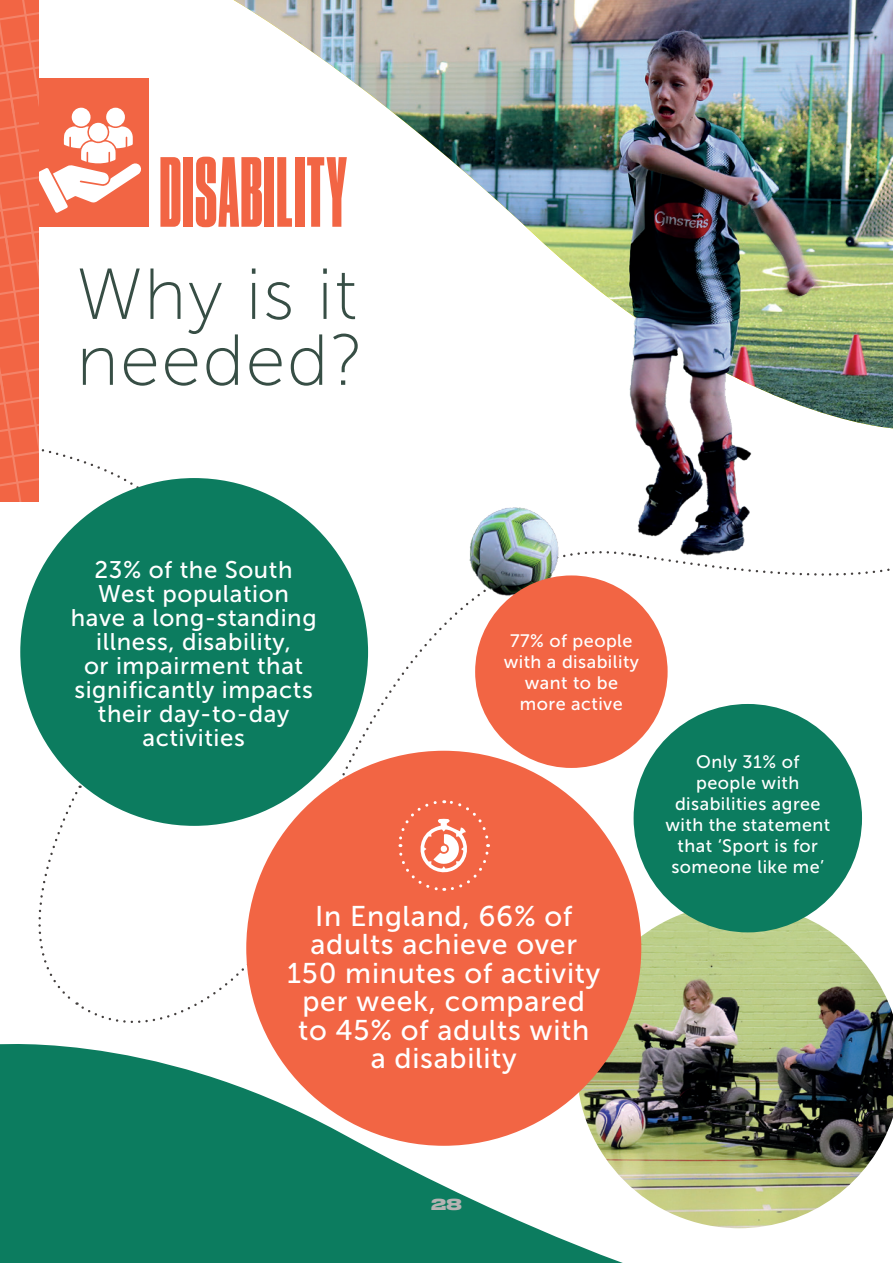
<style>
.page{position:relative;width:893px;height:1263px;background:#fff}
.page>*{position:absolute;margin:0;border:0;box-sizing:border-box;transform-origin:0 0}
.t1{font:93.6px "Druk X Condensed Super";letter-spacing:.02em;color:#f26544}
.t2{font:72px/65.8px "Museo Sans 100";letter-spacing:.02em;color:#374e45}
.t3{font:28.5px/28.5px "Museo Sans 500";letter-spacing:.025em;color:#fff;text-align:center}
.t4{font:24px/24px "Museo Sans 500";letter-spacing:.025em;color:#fff;text-align:center}
.t5{font:18px/21px "Museo Sans 500";letter-spacing:.025em;color:#fff;text-align:center}
.t6{font:700 15px "Druk Wide";color:#b6b3b3}
</style>
<div class="page">
<img style="left:625px;top:903px;width:268px;height:325px">
<svg style="left:302px;top:635px;width:331px;height:244px"></svg>
<svg style="left:38px;top:785px;width:262px;height:241px"></svg>
<svg style="left:0;top:1026px;width:672px;height:237px;fill:#0c7c5f"></svg>
<img style="left:207px;top:0;width:686px;height:635px">
<div style="left:634px;top:704px;width:228px;height:228px;background:#0c7c5f;border-radius:50%"></div>
<div style="left:246px;top:751px;width:395px;height:395px;background:#f26544;border-radius:50%"></div>
<div style="left:475px;top:575px;width:193px;height:193px;background:#f26544;border-radius:50%"></div>
<div style="left:20px;top:478px;width:348px;height:348px;background:#0c7c5f;border-radius:50%"></div>
<svg style="left:398px;top:800px;width:92px;height:91px"></svg>
<div style="left:441px;top:845px;width:6px;height:7px;background:#fff;border-radius:50%"></div>
<svg style="left:0;top:0;width:181px;height:549px"></svg>
<p class="t1" style="left:160px;top:138px;width:189px">DISABILITY</p>
<p class="t2" style="left:77px;top:262px;width:289px">Why is it needed?</p>
<p class="t4" style="left:71px;top:558px;width:247px">23% of the South<br>West population have a long-standing illness, disability,<br>or impairment that significantly impacts their day-to-day activities</p>
<p class="t5" style="left:504px;top:630px;width:137px">77% of people with a disability want to be more active</p>
<p class="t3" style="left:287px;top:902px;width:314px">In England, 66% of adults achieve over<br>150 minutes of activity per week, compared to 45% of adults with a disability</p>
<p class="t5" style="left:665px;top:751px;width:166px">Only 31% of people with disabilities agree with the statement that ‘Sport is for someone like me’</p>
<p class="t6" style="left:431px;top:1192px;width:32px">28</p>
</div>
